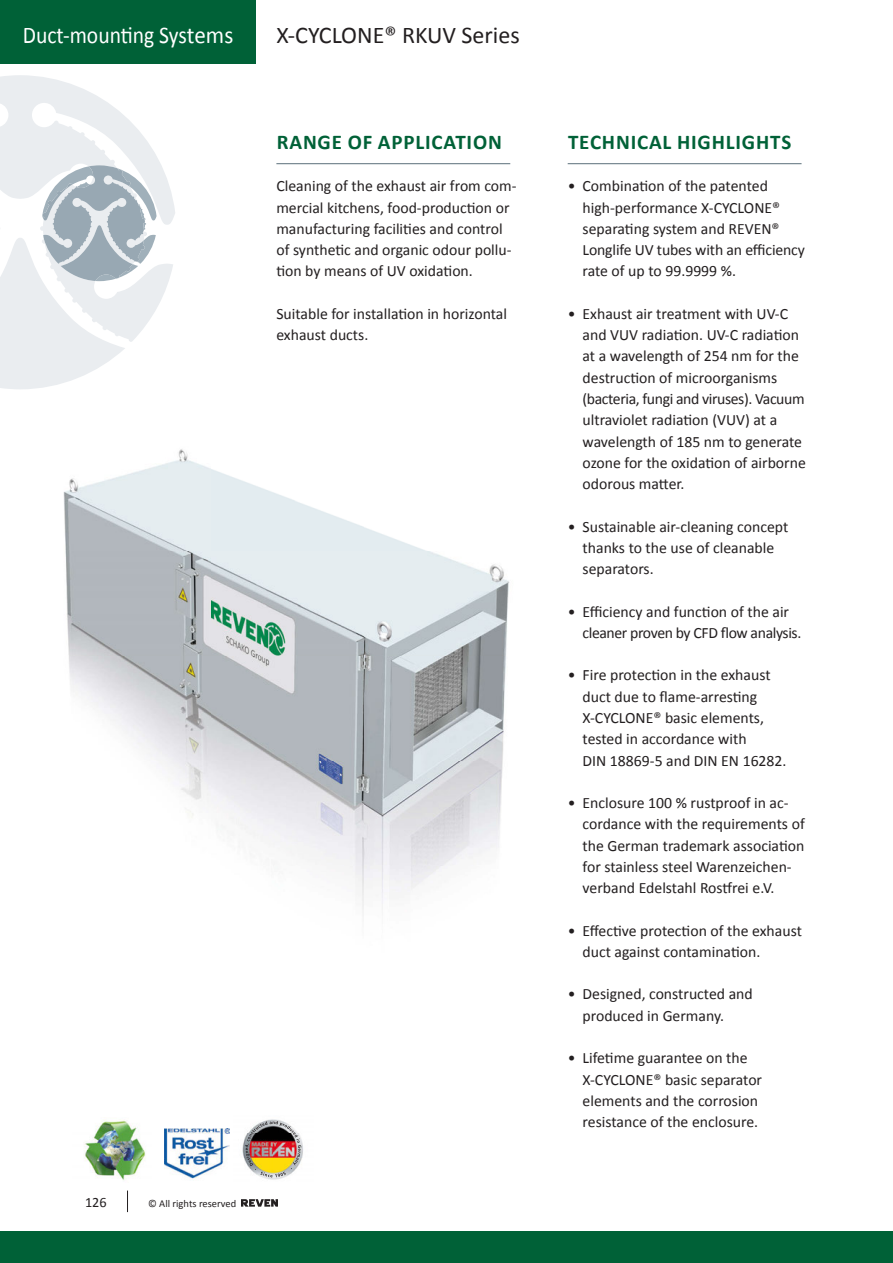
<style>
.page{position:relative;width:893px;height:1263px;background:#fff}
.page>*{position:absolute;margin:0;border:0;box-sizing:border-box;transform-origin:0 0}
.t1{font:24px "Calibri";color:#231f20}
.t2{font:24px "Calibri";color:#fff;scale:.9 1}
.t3{font:700 21px "Calibri";letter-spacing:.04em;color:#006137}
.t4{font:15.75px/21.3px "Calibri";color:#231f20}
.t5{font:15.75px/21.3px "Calibri";letter-spacing:-.025em;color:#231f20}
.t6{font:14.25px "Calibri";color:#231f20}
.t7{font:10.5px "Calibri";color:#231f20}
</style>
<div class="page">
<img style="left:63px;top:449px;width:447px;height:467px">
<hr style="left:568px;top:163px;width:233px;height:1px;background:#5b6f7b">
<hr style="left:276px;top:163px;width:234px;height:1px;background:#5b6f7b">
<div style="left:0;top:0;width:255px;height:64px;background:#006137"></div>
<svg style="left:127px;top:1191px;width:1px;height:20px"></svg>
<div style="left:0;top:1231px;width:893px;height:32px;background:#006137"></div>
<img style="left:164px;top:1129px;width:65px;height:50px">
<img style="left:84px;top:1119px;width:62px;height:61px">
<svg style="left:241px;top:1199px;width:37px;height:7px"></svg>
<img style="left:242px;top:1119px;width:61px;height:61px">
<img style="left:245px;top:1121px;width:56px;height:56px">
<svg style="left:0;top:75px;width:175px;height:314px;fill:#eaedf0"></svg>
<svg style="left:42px;top:165px;width:115px;height:116px;background:#bcc7ce"></svg>
<h1 class="t2" style="left:23px;top:20px;width:235px">Duct-mounting Systems</h1>
<h1 class="t1" style="left:276px;top:20px;width:245px">X-CYCLONE® RKUV Series</h1>
<h2 class="t3" style="left:277px;top:129px;width:227px">RANGE OF APPLICATION</h2>
<p class="t4" style="left:276px;top:175px;width:242px">Cleaning of the exhaust air from com&shy;mercial kitchens, food-production or manufacturing facilities and control of synthetic and organic odour pollu&shy;tion by means of UV oxidation.</p>
<p class="t4" style="left:276px;top:302px;width:232px">Suitable for installation in horizontal exhaust ducts.</p>
<p class="t6" style="left:85px;top:1193px;width:23px">126</p>
<p class="t7" style="left:148px;top:1197px;width:90px">© All rights reserved</p>
<h2 class="t3" style="left:568px;top:129px;width:225px">TECHNICAL HIGHLIGHTS</h2>
<p class="t4" style="left:583px;top:175px;width:224px;text-indent:-15px">• Combination of the patented high-performance X-CYCLONE® separating system and REVEN®<br>Longlife UV tubes with an efficiency rate of up to 99.9999 %.</p>
<p class="t4" style="left:583px;top:302px;width:225px;text-indent:-15px">• Exhaust air treatment with UV-C and VUV radiation. UV-C radiation at a wavelength of 254 nm for the destruction of microorganisms (bacteria, fungi and viruses). Vacuum ultraviolet radiation (VUV) at a wavelength of 185 nm to generate ozone for the oxidation of airborne odorous matter.</p>
<p class="t4" style="left:583px;top:515px;width:207px;text-indent:-15px">• Sustainable air-cleaning concept thanks to the use of cleanable separators.</p>
<p class="t5" style="left:583px;top:600px;width:220px;text-indent:-15px">• Efficiency and function of the air cleaner proven by CFD flow analysis.</p>
<p class="t4" style="left:583px;top:664px;width:205px;text-indent:-15px">• Fire protection in the exhaust duct due to flame-arresting<br>X-CYCLONE® basic elements, tested in accordance with<br>DIN 18869-5 and DIN EN 16282.</p>
<p class="t4" style="left:583px;top:791px;width:224px;text-indent:-15px">• Enclosure 100 % rustproof in ac&shy;cordance with the requirements of the German trademark association for stainless steel Warenzeichen&shy;verband Edelstahl Rostfrei e.V.</p>
<p class="t4" style="left:583px;top:919px;width:221px;text-indent:-15px">• Effective protection of the exhaust duct against contamination.</p>
<p class="t4" style="left:583px;top:983px;width:172px;text-indent:-15px">• Designed, constructed and produced in Germany.</p>
<p class="t4" style="left:583px;top:1046px;width:181px;text-indent:-15px">• Lifetime guarantee on the<br>X-CYCLONE® basic separator elements and the corrosion resistance of the enclosure.</p>
</div>
